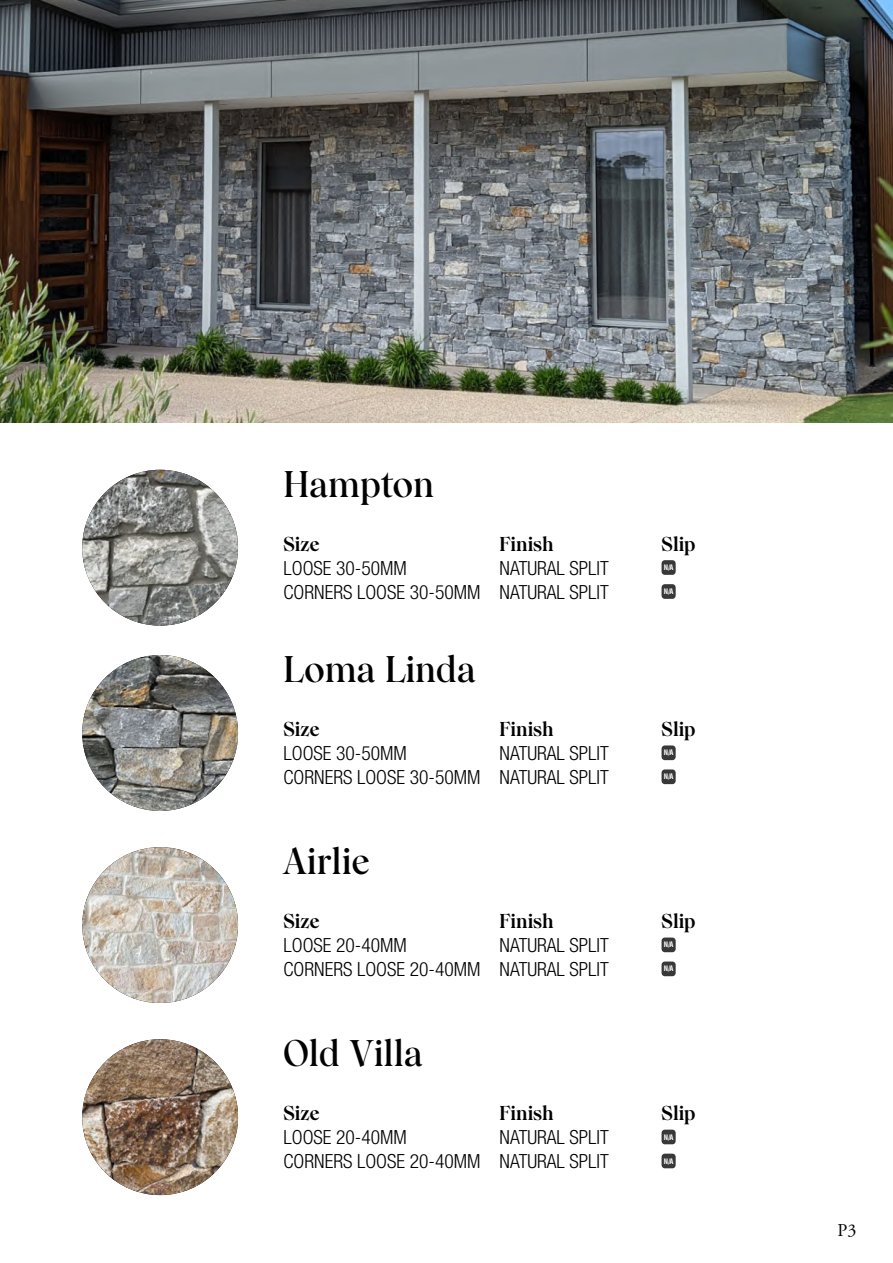
<style>
.page{position:relative;width:893px;height:1263px;background:#fff}
.page>*{position:absolute;margin:0;border:0;box-sizing:border-box;transform-origin:0 0}
.t1{font:600 36px "Wulkan Display";color:#000}
.t2{font:300 condensed 19.5px "Helvetica Neue LT Std";color:#000}
.t3{font:700 19.5px "Wulkan Display";color:#000}
.t4{font:18px "Adobe Garamond Pro";color:#000}
.t5{font:700 condensed 7.35px "Helvetica LT Std";color:#fff;scale:.96 1}
</style>
<div class="page">
<img style="left:82px;top:470px;width:156px;height:156px;border-radius:50%">
<img style="left:82px;top:847px;width:156px;height:156px;border-radius:50%">
<div style="left:661px;top:560px;width:15px;height:15px;background:#383838;border-radius:3px"></div>
<div style="left:661px;top:584px;width:15px;height:15px;background:#383838;border-radius:3px"></div>
<div style="left:661px;top:937px;width:15px;height:15px;background:#383838;border-radius:3px"></div>
<div style="left:661px;top:961px;width:15px;height:15px;background:#383838;border-radius:3px"></div>
<img style="left:0;top:0;width:893px;height:422px">
<img style="left:82px;top:1039px;width:156px;height:156px;border-radius:50%">
<div style="left:661px;top:1130px;width:15px;height:14px;background:#383838;border-radius:3px"></div>
<div style="left:661px;top:1154px;width:15px;height:14px;background:#383838;border-radius:3px"></div>
<img style="left:82px;top:655px;width:156px;height:156px;border-radius:50%">
<div style="left:661px;top:745px;width:15px;height:15px;background:#383838;border-radius:3px"></div>
<div style="left:661px;top:769px;width:15px;height:15px;background:#383838;border-radius:3px"></div>
<h1 class="t1" style="left:283px;top:469px;width:152px">Hampton</h1>
<p class="t3" style="left:283px;top:536px;width:37px">Size</p>
<p class="t3" style="left:499px;top:536px;width:56px">Finish</p>
<p class="t3" style="left:662px;top:536px;width:35px">Slip</p>
<p class="t2" style="left:283px;top:561px;width:125px">LOOSE 30-50MM</p>
<p class="t2" style="left:499px;top:561px;width:111px">NATURAL SPLIT</p>
<p class="t5" style="left:664px;top:565px;width:12px">N/A</p>
<p class="t2" style="left:283px;top:585px;width:327px">CORNERS LOOSE 30-50MM NATURAL SPLIT</p>
<p class="t5" style="left:664px;top:589px;width:12px">N/A</p>
<h1 class="t1" style="left:283px;top:654px;width:194px">Loma Linda</h1>
<p class="t3" style="left:283px;top:721px;width:37px">Size</p>
<p class="t3" style="left:499px;top:721px;width:56px">Finish</p>
<p class="t3" style="left:662px;top:721px;width:35px">Slip</p>
<p class="t2" style="left:283px;top:746px;width:125px">LOOSE 30-50MM</p>
<p class="t2" style="left:499px;top:746px;width:111px">NATURAL SPLIT</p>
<p class="t5" style="left:664px;top:750px;width:12px">N/A</p>
<p class="t2" style="left:283px;top:770px;width:327px">CORNERS LOOSE 30-50MM NATURAL SPLIT</p>
<p class="t5" style="left:664px;top:774px;width:12px">N/A</p>
<h1 class="t1" style="left:283px;top:846px;width:87px">Airlie</h1>
<p class="t3" style="left:283px;top:913px;width:37px">Size</p>
<p class="t3" style="left:499px;top:913px;width:56px">Finish</p>
<p class="t3" style="left:662px;top:913px;width:35px">Slip</p>
<p class="t2" style="left:283px;top:938px;width:125px">LOOSE 20-40MM</p>
<p class="t2" style="left:499px;top:938px;width:111px">NATURAL SPLIT</p>
<p class="t5" style="left:664px;top:942px;width:12px">N/A</p>
<p class="t2" style="left:283px;top:962px;width:327px">CORNERS LOOSE 20-40MM NATURAL SPLIT</p>
<p class="t5" style="left:664px;top:966px;width:12px">N/A</p>
<h1 class="t1" style="left:283px;top:1039px;width:141px">Old Villa</h1>
<p class="t3" style="left:283px;top:1105px;width:37px">Size</p>
<p class="t3" style="left:499px;top:1105px;width:56px">Finish</p>
<p class="t3" style="left:662px;top:1105px;width:35px">Slip</p>
<p class="t2" style="left:283px;top:1130px;width:125px">LOOSE 20-40MM</p>
<p class="t2" style="left:499px;top:1130px;width:111px">NATURAL SPLIT</p>
<p class="t5" style="left:664px;top:1134px;width:12px">N/A</p>
<p class="t2" style="left:283px;top:1154px;width:327px">CORNERS LOOSE 20-40MM NATURAL SPLIT</p>
<p class="t5" style="left:664px;top:1158px;width:12px">N/A</p>
<p class="t4" style="left:837px;top:1219px;width:20px">P3</p>
</div>
